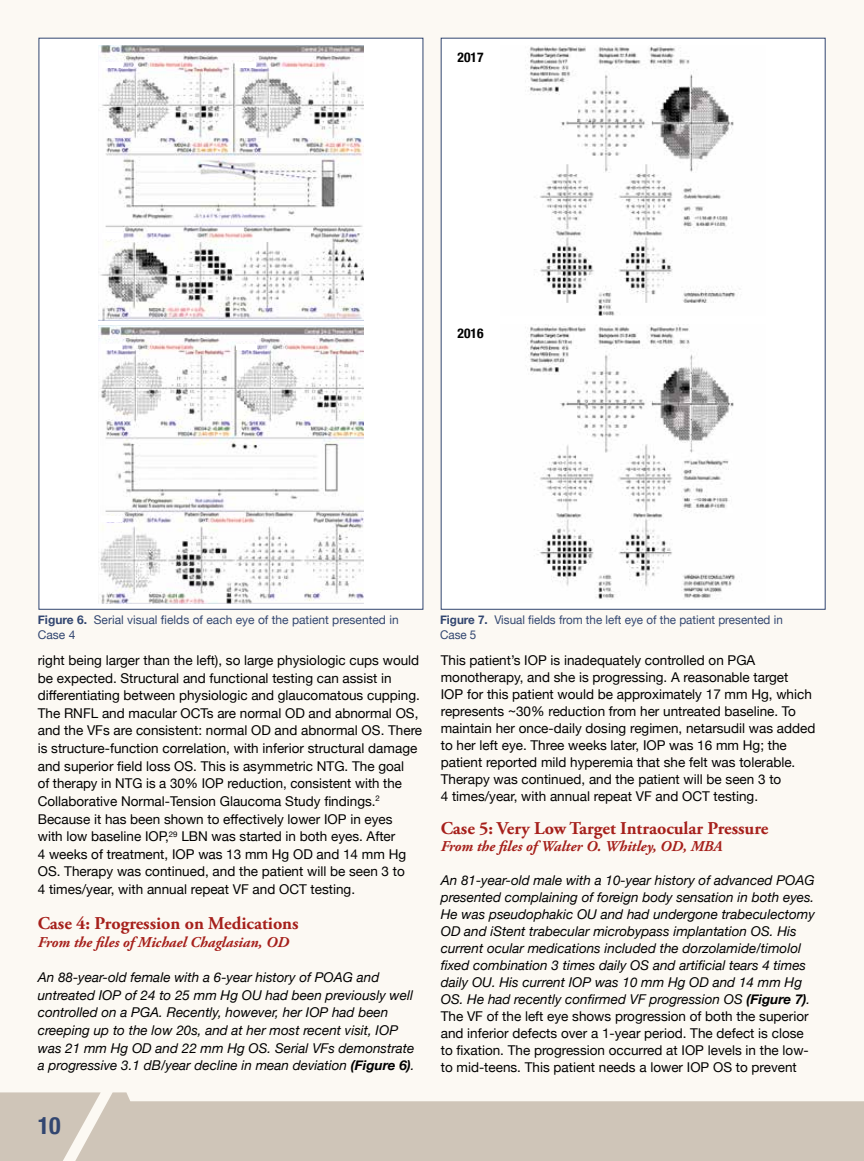
<style>
.page{position:relative;width:864px;height:1161px;background:#fcf9f3}
.page>*{position:absolute;margin:0;border:0;box-sizing:border-box;transform-origin:0 0}
.t1{font:700 condensed 24px "Helvetica Neue";color:#324670}
.t2{font:700 18px "Adobe Garamond Pro";color:#a6201b}
.t3{font:italic 700 15px "Adobe Garamond Pro";color:#a6201b}
.t4{font:13.5px/17.7px "Helvetica Neue";color:#000}
.t5{font:italic 13.5px/17px "Helvetica Neue";color:#000}
.t6{font:700 condensed 13.5px "Helvetica Neue";color:#000}
.t7{font:12px/15px "Helvetica Neue";color:#324670}
.s1{font-weight:700}
.s2{font-style:normal}
</style>
<div class="page">
<div style="left:0;top:1092px;width:43px;height:69px;background:#cfc5b8"></div>
<svg style="left:43px;top:1092px;width:821px;height:69px;background:#d5ccc0"></svg>
<div style="left:39px;top:38px;width:384px;height:572px;background:#fff"></div>
<img style="left:99px;top:46px;width:264px;height:275px">
<img style="left:99px;top:326px;width:264px;height:278px">
<div style="left:441px;top:38px;width:385px;height:572px;background:#fff"></div>
<img style="left:525px;top:46px;width:215px;height:270px">
<img style="left:527px;top:325px;width:208px;height:274px">
<div style="left:102px;top:62px;width:21px;height:6px;background:#fff"></div>
<div style="left:235px;top:63px;width:21px;height:5px;background:#fff"></div>
<div style="left:102px;top:233px;width:21px;height:5px;background:#fff"></div>
<div style="left:101px;top:344px;width:21px;height:6px;background:#fff"></div>
<div style="left:236px;top:344px;width:20px;height:6px;background:#fff"></div>
<div style="left:102px;top:517px;width:20px;height:5px;background:#fff"></div>
<p class="t6" style="left:458px;top:46px;width:27px">2017</p>
<p class="t6" style="left:458px;top:322px;width:27px">2016</p>
<p class="t7" style="left:38px;top:613px;width:362px"><span class="s1">Figure 6.</span> Serial visual fields of each eye of the patient presented in<br>Case 4</p>
<p class="t7" style="left:440px;top:613px;width:344px"><span class="s1">Figure 7.</span> Visual fields from the left eye of the patient presented in<br>Case 5</p>
<p class="t4" style="left:38px;top:652px;width:386px">right being larger than the left), so large physiologic cups would be expected. Structural and functional testing can assist in differentiating between physiologic and glaucomatous cupping.<br>The RNFL and macular OCTs are normal OD and abnormal OS, and the VFs are consistent: normal OD and abnormal OS. There is structure-function correlation, with inferior structural damage and superior field loss OS. This is asymmetric NTG. The goal<br>of therapy in NTG is a 30% IOP reduction, consistent with the Collaborative Normal-Tension Glaucoma Study findings.<sup>2<br></sup>Because it has been shown to effectively lower IOP in eyes<br>with low baseline IOP,<sup>29</sup> LBN was started in both eyes. After<br>4 weeks of treatment, IOP was 13 mm Hg OD and 14 mm Hg OS. Therapy was continued, and the patient will be seen 3 to<br>4 times/year, with annual repeat VF and OCT testing.</p>
<h2 class="t2" style="left:38px;top:913px;width:262px">Case 4: Progression on Medications</h2>
<p class="t3" style="left:38px;top:934px;width:253px">From the files of Michael Chaglasian, OD</p>
<p class="t5" style="left:38px;top:969px;width:378px;line-height:17.7px">An 88-year-old female with a 6-year history of POAG and untreated IOP of 24 to 25 mm Hg OU had been previously well controlled on a PGA. Recently, however, her IOP had been creeping up to the low 20s, and at her most recent visit, IOP was 21 mm Hg OD and 22 mm Hg OS. Serial VFs demonstrate a progressive 3.1 dB/year decline in mean deviation <span class="s1">(Figure 6)</span>.</p>
<h1 class="t1" style="left:38px;top:1106px;width:25px">10</h1>
<p class="t4" style="left:441px;top:652px;width:376px;line-height:17px">This patient’s IOP is inadequately controlled on PGA monotherapy, and she is progressing. A reasonable target<br>IOP for this patient would be approximately 17 mm Hg, which represents ~30% reduction from her untreated baseline. To maintain her once-daily dosing regimen, netarsudil was added to her left eye. Three weeks later, IOP was 16 mm Hg; the patient reported mild hyperemia that she felt was tolerable.<br>Therapy was continued, and the patient will be seen 3 to<br>4 times/year, with annual repeat VF and OCT testing.</p>
<h2 class="t2" style="left:441px;top:818px;width:329px">Case 5: Very Low Target Intraocular Pressure</h2>
<p class="t3" style="left:441px;top:838px;width:283px">From the files of Walter O. Whitley, OD, MBA</p>
<p class="t5" style="left:441px;top:873px;width:376px">An 81-year-old male with a 10-year history of advanced POAG presented complaining of foreign body sensation in both eyes.<br>He was pseudophakic OU and had undergone trabeculectomy OD and iStent trabecular microbypass implantation OS. His current ocular medications included the dorzolamide/timolol fixed combination 3 times daily OS and artificial tears 4 times daily OU. His current IOP was 10 mm Hg OD and 14 mm Hg OS. He had recently confirmed VF progression OS <span class="s1">(Figure 7)</span>.<br><span class="s2">The VF of the left eye shows progression of both the superior and inferior defects over a 1-year period. The defect is close to fixation. The progression occurred at IOP levels in the low&shy;to mid-teens. This patient needs a lower IOP OS to prevent</span></p>
</div>
